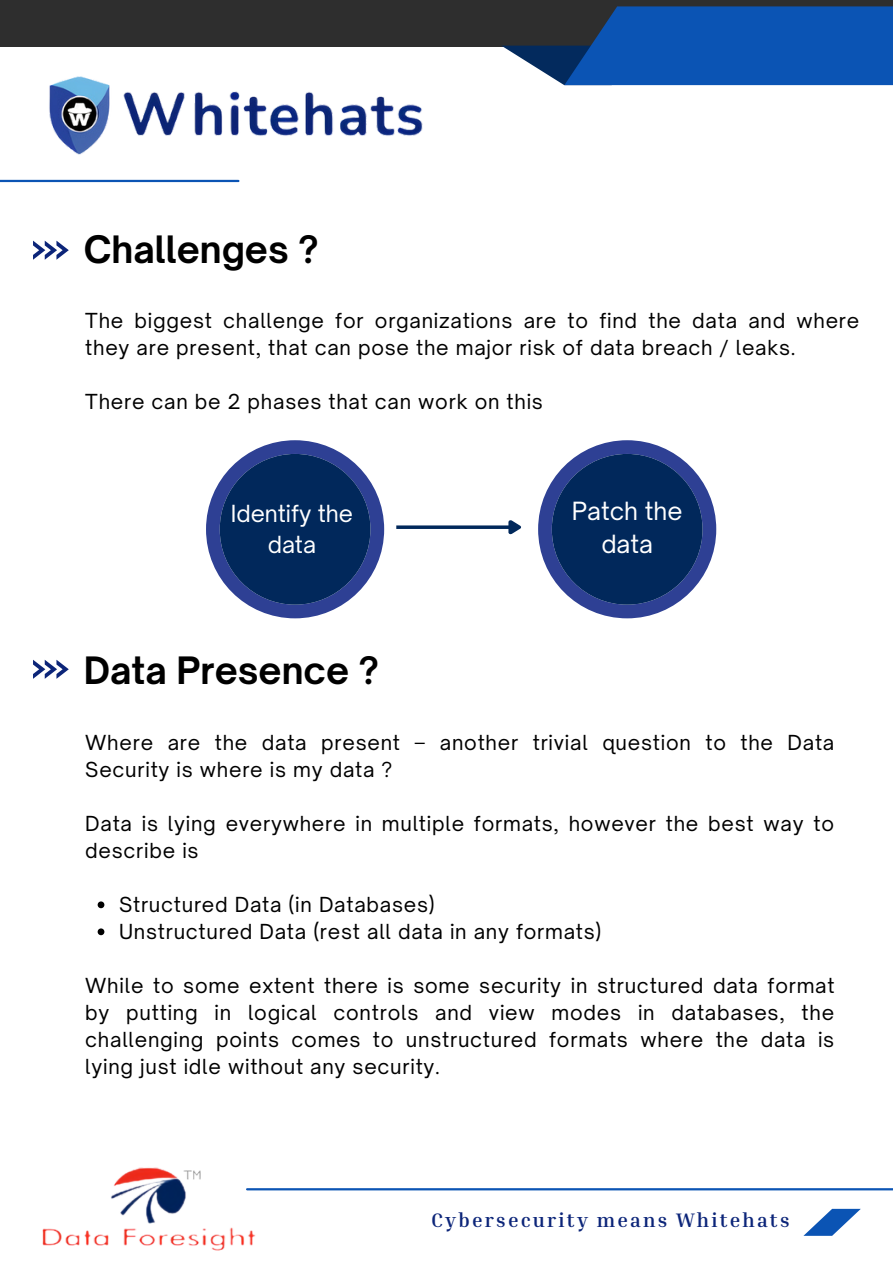
<style>
.page{position:relative;width:893px;height:1264px;background:#fff}
.page>*{position:absolute;margin:0;border:0;box-sizing:border-box;transform-origin:0 0}
.t1{font:700 36.15px "Open Sauce One";color:#000}
.t2{font:24px/33px "Open Sauce One";color:#fff;text-align:center}
.t3{font:22.5px/31px "Open Sauce One";color:#fff;text-align:center}
.t4{font:700 19.95px "Inria Serif";letter-spacing:.11em;color:#0c2579}
.t5{font:19.8px/27px "Open Sauce One";letter-spacing:.04em;color:#000}
</style>
<div class="page">
<hr style="left:0;top:180px;width:238px;height:2px;background:#0b54b4">
<div style="left:0;top:0;width:892px;height:46px;background:#2e2e2e"></div>
<svg style="left:501px;top:7px;width:391px;height:78px"></svg>
<svg style="left:804px;top:1208px;width:56px;height:27px"></svg>
<hr style="left:247px;top:1188px;width:645px;height:2px;background:#0b54b4">
<img style="left:49px;top:76px;width:374px;height:79px">
<img style="left:42px;top:1167px;width:234px;height:84px">
<svg style="left:33px;top:241px;width:36px;height:19px"></svg>
<svg style="left:33px;top:659px;width:36px;height:19px"></svg>
<svg style="left:98px;top:901px;width:6px;height:7px"></svg>
<svg style="left:98px;top:928px;width:6px;height:7px"></svg>
<svg style="left:206px;top:440px;width:178px;height:178px"></svg>
<div style="left:220px;top:454px;width:150px;height:150px;background:#01285b;border-radius:50%"></div>
<svg style="left:538px;top:440px;width:178px;height:178px"></svg>
<div style="left:551px;top:454px;width:151px;height:150px;background:#01285b;border-radius:50%"></div>
<svg style="left:396px;top:525px;width:108px;height:4px"></svg>
<svg style="left:504px;top:520px;width:17px;height:15px"></svg>
<h1 class="t1" style="left:84px;top:227px;width:236px">Challenges ?</h1>
<p class="t5" style="left:85px;top:307px;width:775px">The biggest challenge for organizations are to find the data and where they are present, that can pose the major risk of data breach / leaks.</p>
<p class="t5" style="left:85px;top:388px;width:459px">There can be 2 phases that can work on this</p>
<p class="t3" style="left:231px;top:498px;width:124px">Identify the data</p>
<p class="t2" style="left:572px;top:494px;width:112px">Patch the data</p>
<h1 class="t1" style="left:84px;top:648px;width:296px">Data Presence ?</h1>
<p class="t5" style="left:85px;top:728px;width:750px">Where are the data present – another trivial question to the Data<br>Security is where is my data ?</p>
<p class="t5" style="left:85px;top:809px;width:750px">Data is lying everywhere in multiple formats, however the best way to describe is</p>
<p class="t5" style="left:119px;top:890px;width:484px">Structured Data (in Databases)<br>Unstructured Data (rest all data in any formats)</p>
<p class="t5" style="left:85px;top:971px;width:750px;text-align:justify">While to some extent there is some security in structured data format by putting in logical controls and view modes in databases, the challenging points comes to unstructured formats where the data is lying just idle without any security.</p>
<p class="t4" style="left:431px;top:1207px;width:360px">Cybersecurity means Whitehats</p>
</div>
